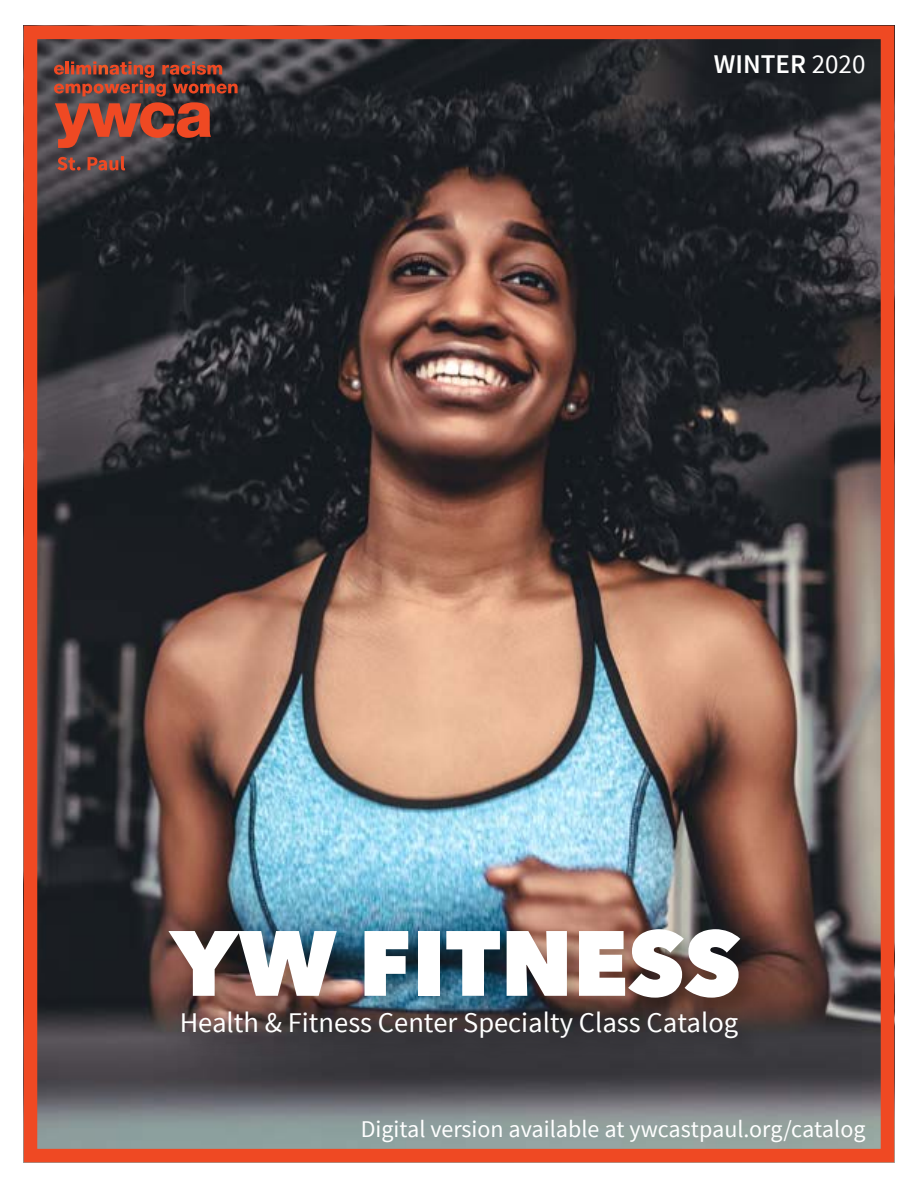
<style>
.page{position:relative;width:918px;height:1188px;background:#fff}
.page>*{position:absolute;margin:0;border:0;box-sizing:border-box;transform-origin:0 0}
.t1{font:800 91.5px "Avenir Next LT Pro";color:#fff}
.t2{font:28.5px "Source Sans Pro";color:#fff}
.t3{font:600 27px "Source Sans Pro";color:#fff}
.t4{font:24px "Source Sans Pro";color:#fff}
.s1{font-weight:400}
</style>
<div class="page">
<img style="left:39px;top:41px;width:840px;height:1106px">
<div style="left:24px;top:26px;width:870px;height:1136px;border:14px solid #ef4923"></div>
<div style="left:166px;top:927px;width:597px;height:95px;background:#000;opacity:.25"></div>
<div style="left:179px;top:1010px;width:582px;height:53px;background:#000;opacity:.25"></div>
<svg style="left:54px;top:62px;width:184px;height:34px;background:#784138"></svg>
<svg style="left:55px;top:102px;width:156px;height:46px;background:#954434"></svg>
<svg style="left:58px;top:157px;width:23px;height:13px"></svg>
<svg style="left:88px;top:156px;width:37px;height:14px"></svg>
<p class="t3" style="left:714px;top:47px;width:153px">WINTER <span class="s1">2020</span></p>
<h1 class="t1" style="left:171px;top:907px;width:572px">YW FITNESS</h1>
<p class="t2" style="left:180px;top:1005px;width:560px">Health &amp; Fitness Center Specialty Class Catalog</p>
<p class="t4" style="left:361px;top:1114px;width:506px">Digital version available at ywcastpaul.org/catalog</p>
</div>
